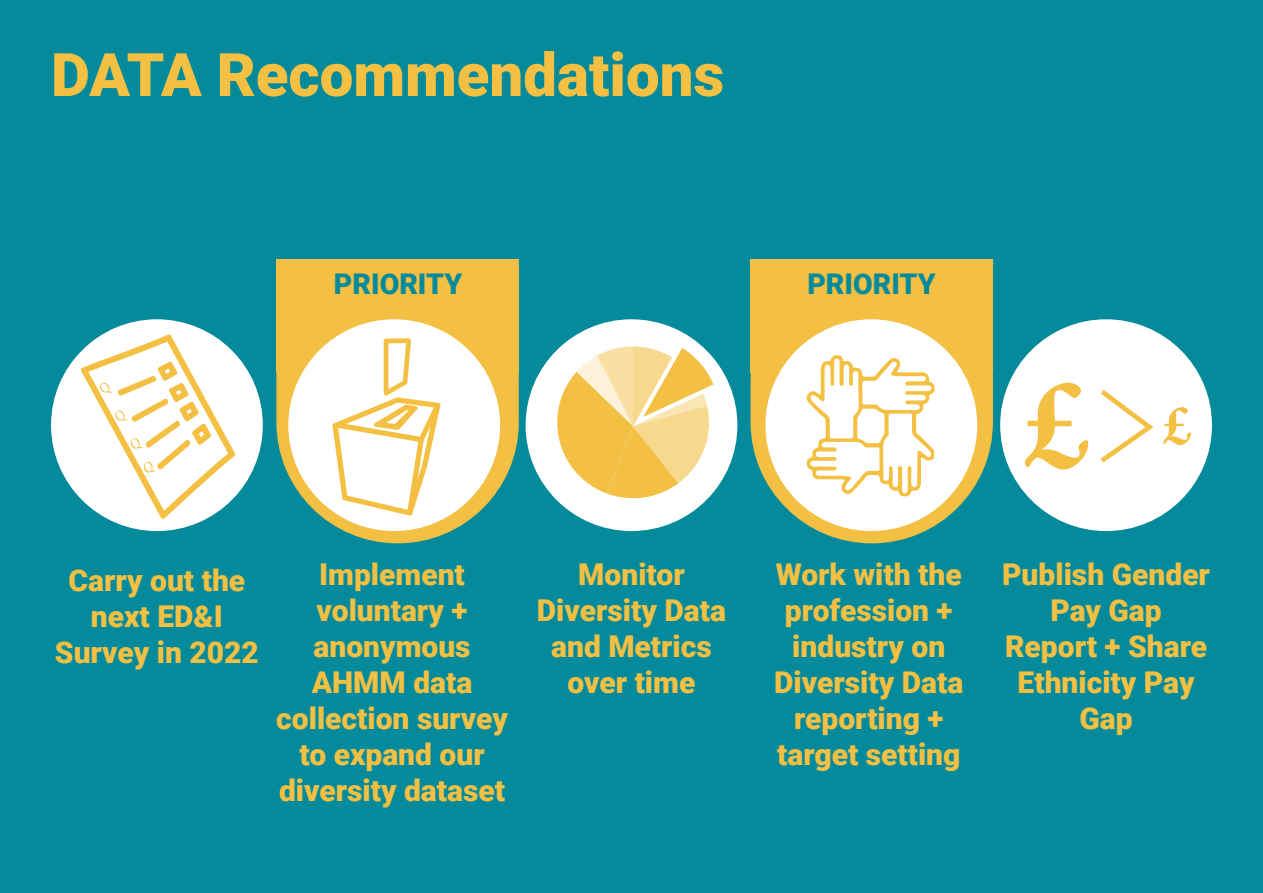
<style>
.page{position:relative;width:1263px;height:893px;background:#048a9b}
.page>*{position:absolute;margin:0;border:0;box-sizing:border-box;transform-origin:0 0}
.t1{font:900 60px "Roboto";color:#f3c043}
.t2{font:900 30px/36px "Roboto";color:#f3c043;text-align:center}
.t3{font:900 28.5px "Roboto";color:#048a9b}
</style>
<div class="page">
<div style="left:276px;top:259px;width:243px;height:284px;background:#f3c043;border-radius:121px"></div>
<div style="left:276px;top:259px;width:243px;height:114px;background:#f3c043"></div>
<div style="left:750px;top:259px;width:243px;height:284px;background:#f3c043;border-radius:121px"></div>
<div style="left:750px;top:259px;width:243px;height:114px;background:#f3c043"></div>
<div style="left:51px;top:319px;width:212px;height:212px;background:#fff;border-radius:50%"></div>
<div style="left:288px;top:319px;width:212px;height:212px;background:#fff;border-radius:50%"></div>
<div style="left:526px;top:319px;width:211px;height:212px;background:#fff;border-radius:50%"></div>
<div style="left:765px;top:319px;width:212px;height:212px;background:#fff;border-radius:50%"></div>
<div style="left:1000px;top:319px;width:212px;height:212px;background:#fff;border-radius:50%"></div>
<svg style="left:1024px;top:383px;width:64px;height:87px"></svg>
<svg style="left:1163px;top:407px;width:28px;height:38px"></svg>
<svg style="left:1100px;top:390px;width:53px;height:72px"></svg>
<svg style="left:81px;top:334px;width:154px;height:185px"></svg>
<svg style="left:332px;top:338px;width:109px;height:178px"></svg>
<svg style="left:557px;top:346px;width:156px;height:152px"></svg>
<svg style="left:806px;top:355px;width:129px;height:141px"></svg>
<h1 class="t1" style="left:51px;top:33px;width:675px">DATA Recommendations</h1>
<p class="t3" style="left:334px;top:264px;width:130px">PRIORITY</p>
<p class="t3" style="left:807px;top:264px;width:130px">PRIORITY</p>
<p class="t2" style="left:55px;top:561px;width:205px">Carry out the next ED&amp;I<br>Survey in 2022</p>
<p class="t2" style="left:276px;top:556px;width:233px">Implement voluntary + anonymous<br>AHMM data collection survey to expand our diversity dataset</p>
<p class="t2" style="left:537px;top:556px;width:191px">Monitor<br>Diversity Data and Metrics over time</p>
<p class="t2" style="left:774px;top:556px;width:191px">Work with the profession + industry on<br>Diversity Data reporting + target setting</p>
<p class="t2" style="left:1002px;top:556px;width:209px">Publish Gender<br>Pay Gap<br>Report + Share<br>Ethnicity Pay<br>Gap</p>
</div>
